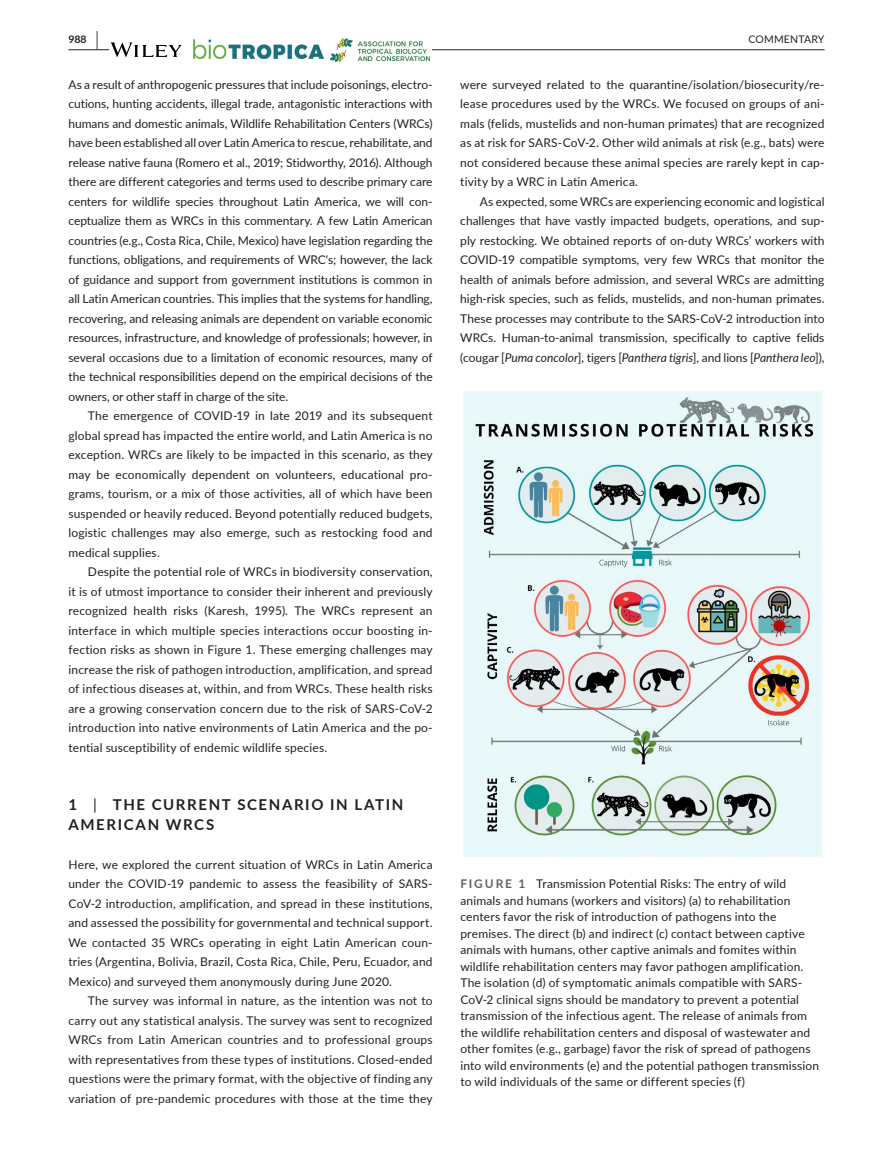
<style>
.page{position:relative;width:893px;height:1174px;background:#fff}
.page>*{position:absolute;margin:0;border:0;box-sizing:border-box;transform-origin:0 0}
.t1{font:700 15px/19.5px "Lato";letter-spacing:.105em;color:#231f20}
.t2{font:12px/19.5px "Lato";letter-spacing:.015em;color:#231f20;text-align:justify}
.t3{font:10.5px "Lato";letter-spacing:.02em;color:#231f20}
.t4{font:700 10.5px "Lato";color:#231f20}
.s1{font-size:19.5px}
.s2{font-style:italic}
.s3{font-weight:400}
.s4{font-weight:700;color:#636366}
</style>
<div class="page">
<hr style="left:68px;top:49px;width:756px;height:1px;background:#231f20">
<div style="left:109px;top:36px;width:322px;height:27px;background:#fff"></div>
<img style="left:193px;top:40px;width:130px;height:18px">
<img style="left:357px;top:41px;width:72px;height:19px">
<img style="left:330px;top:39px;width:23px;height:22px">
<svg style="left:111px;top:42px;width:71px;height:15px"></svg>
<img style="left:464px;top:391px;width:357px;height:465px">
<p class="t4" style="left:68px;top:31px;width:31px">988 <span class="s1">|</span></p>
<p class="t3" style="left:748px;top:31px;width:78px">COMMENTARY</p>
<p class="t2" style="left:68px;top:74px;width:366px">As a result of anthropogenic pressures that include poisonings, electro&shy;cutions, hunting accidents, illegal trade, antagonistic interactions with humans and domestic animals, Wildlife Rehabilitation Centers (WRCs) have been established all over Latin America to rescue, rehabilitate, and release native fauna (Romero et al., 2019; Stidworthy, 2016). Although there are different categories and terms used to describe primary care centers for wildlife species throughout Latin America, we will con&shy;ceptualize them as WRCs in this commentary. A few Latin American countries (e.g., Costa Rica, Chile, Mexico) have legislation regarding the functions, obligations, and requirements of WRC's; however, the lack of guidance and support from government institutions is common in all Latin American countries. This implies that the systems for handling, recovering, and releasing animals are dependent on variable economic resources, infrastructure, and knowledge of professionals; however, in several occasions due to a limitation of economic resources, many of the technical responsibilities depend on the empirical decisions of the owners, or other staff in charge of the site.</p>
<p class="t2" style="left:68px;top:405px;width:366px;text-indent:20px">The emergence of COVID-19 in late 2019 and its subsequent global spread has impacted the entire world, and Latin America is no exception. WRCs are likely to be impacted in this scenario, as they may be economically dependent on volunteers, educational pro&shy;grams, tourism, or a mix of those activities, all of which have been suspended or heavily reduced. Beyond potentially reduced budgets, logistic challenges may also emerge, such as restocking food and medical supplies.</p>
<p class="t2" style="left:68px;top:561px;width:366px;text-indent:20px">Despite the potential role of WRCs in biodiversity conservation, it is of utmost importance to consider their inherent and previously recognized health risks (Karesh, 1995). The WRCs represent an interface in which multiple species interactions occur boosting in&shy;fection risks as shown in Figure 1. These emerging challenges may increase the risk of pathogen introduction, amplification, and spread of infectious diseases at, within, and from WRCs. These health risks are a growing conservation concern due to the risk of SARS-CoV-2 introduction into native environments of Latin America and the po&shy;tential susceptibility of endemic wildlife species.</p>
<p class="t2" style="left:460px;top:74px;width:366px">were surveyed related to the quarantine/isolation/biosecurity/re&shy;lease procedures used by the WRCs. We focused on groups of ani&shy;mals (felids, mustelids and non-human primates) that are recognized as at risk for SARS-CoV-2. Other wild animals at risk (e.g., bats) were not considered because these animal species are rarely kept in cap&shy;tivity by a WRC in Latin America.</p>
<p class="t2" style="left:460px;top:191px;width:366px;text-indent:20px">As expected, some WRCs are experiencing economic and logistical challenges that have vastly impacted budgets, operations, and sup&shy;ply restocking. We obtained reports of on-duty WRCs’ workers with COVID-19 compatible symptoms, very few WRCs that monitor the health of animals before admission, and several WRCs are admitting high-risk species, such as felids, mustelids, and non-human primates.<br>These processes may contribute to the SARS-CoV-2 introduction into WRCs. Human-to-animal transmission, specifically to captive felids (cougar [<span class="s2">Puma concolor</span>], tigers [<span class="s2">Panthera tigris</span>], and lions [<span class="s2">Panthera leo</span>]),</p>
<p class="t1" style="left:68px;top:794px;width:336px">1 <span class="s3">|</span> THE CURRENT SCENARIO IN LATIN<br>AMERICAN WRCS</p>
<p class="t2" style="left:68px;top:854px;width:366px">Here, we explored the current situation of WRCs in Latin America under the COVID-19 pandemic to assess the feasibility of SARS-CoV-2 introduction, amplification, and spread in these institutions, and assessed the possibility for governmental and technical support.<br>We contacted 35 WRCs operating in eight Latin American coun&shy;tries (Argentina, Bolivia, Brazil, Costa Rica, Chile, Peru, Ecuador, and Mexico) and surveyed them anonymously during June 2020.</p>
<p class="t2" style="left:68px;top:990px;width:366px;text-indent:20px">The survey was informal in nature, as the intention was not to carry out any statistical analysis. The survey was sent to recognized WRCs from Latin American countries and to professional groups with representatives from these types of institutions. Closed-ended questions were the primary format, with the objective of finding any variation of pre-pandemic procedures with those at the time they</p>
<p class="t2" style="left:460px;top:875px;width:360px;line-height:16.5px;text-align:left"><span class="s4">FIGURE 1</span> Transmission Potential Risks: The entry of wild animals and humans (workers and visitors) (a) to rehabilitation centers favor the risk of introduction of pathogens into the premises. The direct (b) and indirect (c) contact between captive animals with humans, other captive animals and fomites within wildlife rehabilitation centers may favor pathogen amplification.<br>The isolation (d) of symptomatic animals compatible with SARS-CoV-2 clinical signs should be mandatory to prevent a potential transmission of the infectious agent. The release of animals from the wildlife rehabilitation centers and disposal of wastewater and other fomites (e.g., garbage) favor the risk of spread of pathogens into wild environments (e) and the potential pathogen transmission to wild individuals of the same or different species (f)</p>
</div>
